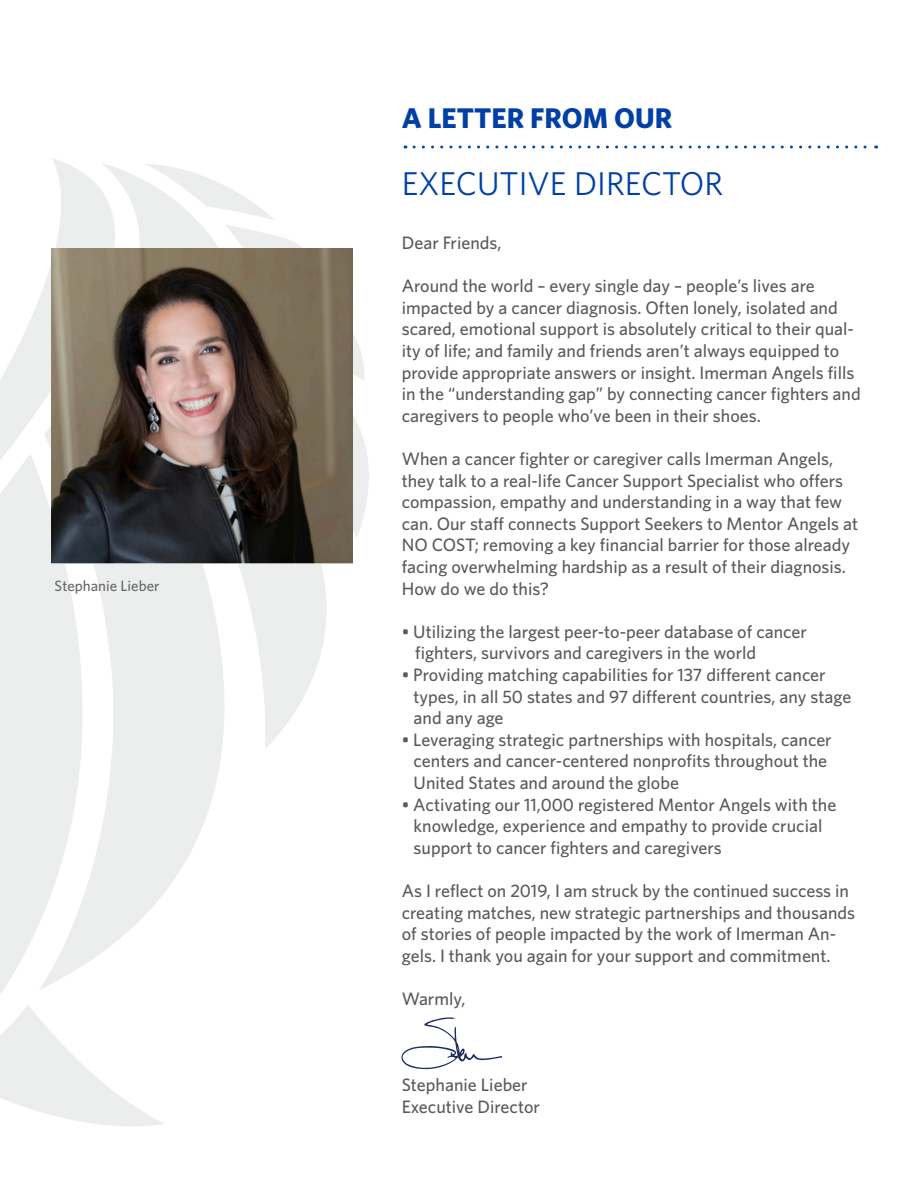
<style>
.page{position:relative;width:918px;height:1188px;background:#fff}
.page>*{position:absolute;margin:0;border:0;box-sizing:border-box;transform-origin:0 0}
.t1{font:33px "Whitney";color:#0040a6}
.t2{font:700 28.5px "Whitney";color:#0040a6}
.t3{font:500 18px/21.6px "Whitney";color:#5a5a5d}
.t4{font:500 15px "Whitney";color:#69696c}
</style>
<div class="page">
<svg style="left:414px;top:146px;width:463px;height:2px"></svg>
<img style="left:0;top:158px;width:368px;height:969px">
<svg style="left:401px;top:1017px;width:100px;height:52px"></svg>
<img style="left:52px;top:249px;width:301px;height:315px">
<p class="t4" style="left:55px;top:577px;width:106px">Stephanie Lieber</p>
<p class="t2" style="left:402px;top:100px;width:272px">A LETTER FROM OUR</p>
<p class="t1" style="left:402px;top:164px;width:323px">EXECUTIVE DIRECTOR</p>
<p class="t3" style="left:402px;top:231px;width:101px">Dear Friends,</p>
<p class="t3" style="left:402px;top:275px;width:461px">Around the world – every single day – people’s lives are impacted by a cancer diagnosis. Often lonely, isolated and scared, emotional support is absolutely critical to their qual&shy;ity of life; and family and friends aren’t always equipped to provide appropriate answers or insight. Imerman Angels fills in the “understanding gap” by connecting cancer fighters and caregivers to people who’ve been in their shoes.</p>
<p class="t3" style="left:402px;top:447px;width:458px">When a cancer fighter or caregiver calls Imerman Angels, they talk to a real-life Cancer Support Specialist who offers compassion, empathy and understanding in a way that few can. Our staff connects Support Seekers to Mentor Angels at NO COST; removing a key financial barrier for those already facing overwhelming hardship as a result of their diagnosis.<br>How do we do this?</p>
<p class="t3" style="left:402px;top:620px;width:407px">• Utilizing the largest peer-to-peer database of cancer</p>
<p class="t3" style="left:415px;top:642px;width:342px">fighters, survivors and caregivers in the world</p>
<p class="t3" style="left:402px;top:663px;width:425px">• Providing matching capabilities for 137 different cancer</p>
<p class="t3" style="left:414px;top:685px;width:439px">types, in all 50 states and 97 different countries, any stage</p>
<p class="t3" style="left:414px;top:707px;width:91px">and any age</p>
<p class="t3" style="left:402px;top:728px;width:432px">• Leveraging strategic partnerships with hospitals, cancer</p>
<p class="t3" style="left:414px;top:750px;width:415px">centers and cancer-centered nonprofits throughout the</p>
<p class="t3" style="left:414px;top:771px;width:267px">United States and around the globe</p>
<p class="t3" style="left:402px;top:793px;width:436px">• Activating our 11,000 registered Mentor Angels with the</p>
<p class="t3" style="left:414px;top:815px;width:410px">knowledge, experience and empathy to provide crucial</p>
<p class="t3" style="left:414px;top:836px;width:310px">support to cancer fighters and caregivers</p>
<p class="t3" style="left:402px;top:879px;width:455px">As I reflect on 2019, I am struck by the continued success in creating matches, new strategic partnerships and thousands of stories of people impacted by the work of Imerman An&shy;gels. I thank you again for your support and commitment.</p>
<p class="t3" style="left:402px;top:987px;width:65px">Warmly,</p>
<p class="t3" style="left:402px;top:1074px;width:127px">Stephanie Lieber</p>
<p class="t3" style="left:402px;top:1095px;width:140px">Executive Director</p>
</div>
